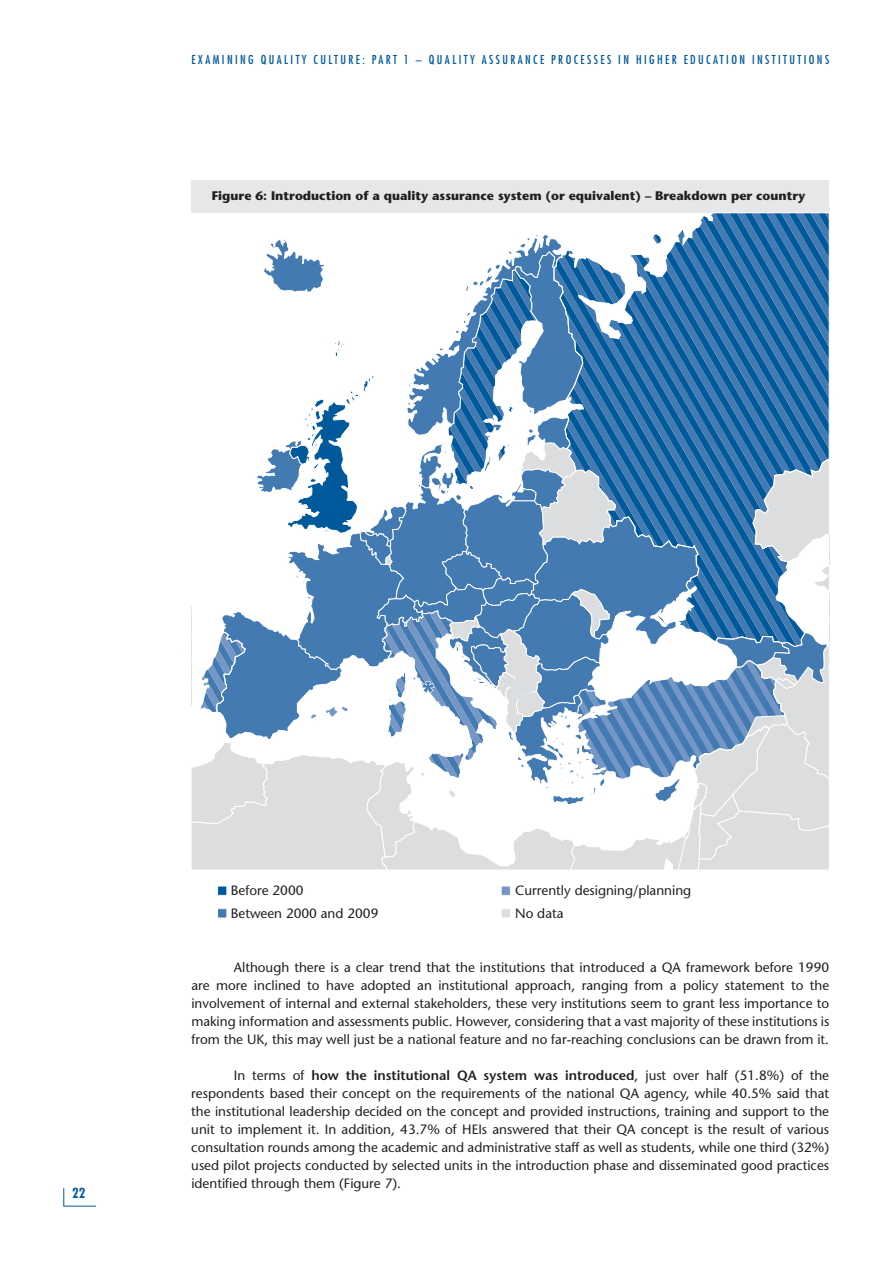
<style>
.page{position:relative;width:893px;height:1263px;background:#fff}
.page>*{position:absolute;margin:0;border:0;box-sizing:border-box;transform-origin:0 0}
.t1{font:13.5px/18px "Stone Sans";color:#231f20;text-align:justify}
.t2{font:700 condensed 13.5px "Futura Std";color:#00599b}
.t3{font:700 12.45px "Stone Sans";color:#231f20}
.t4{font:condensed 12px "Futura Std";letter-spacing:.2em;color:#00599b}
.s1{font-weight:600}
</style>
<div class="page">
<svg style="left:63px;top:1188px;width:33px;height:19px"></svg>
<div style="left:218px;top:886px;width:9px;height:9px;background:#00599b"></div>
<div style="left:217px;top:886px;width:10px;height:10px;border:1px solid #fff"></div>
<svg style="left:191px;top:180px;width:638px;height:690px"></svg>
<div style="left:218px;top:909px;width:9px;height:9px;background:#437ab2"></div>
<div style="left:217px;top:908px;width:10px;height:10px;border:1px solid #fff"></div>
<div style="left:501px;top:886px;width:9px;height:9px;background:#7497c5"></div>
<div style="left:501px;top:886px;width:10px;height:10px;border:1px solid #fff"></div>
<div style="left:501px;top:909px;width:9px;height:9px;background:#dcdddf"></div>
<div style="left:501px;top:908px;width:10px;height:10px;border:1px solid #fff"></div>
<p class="t4" style="left:191px;top:52px;width:639px">EXAMINING QUALITY CULTURE: PART 1 – QUALITY ASSURANCE PROCESSES IN HIGHER EDUCATION INSTITUTIONS</p>
<p class="t3" style="left:212px;top:188px;width:595px">Figure 6: Introduction of a quality assurance system (or equivalent) – Breakdown per country</p>
<p class="t2" style="left:72px;top:1185px;width:15px">22</p>
<p class="t1" style="left:231px;top:879px;width:149px;line-height:22.6px">Before 2000<br>Between 2000 and 2009</p>
<p class="t1" style="left:515px;top:882px;width:178px">Currently designing/planning</p>
<p class="t1" style="left:515px;top:904px;width:50px">No data</p>
<p class="t1" style="left:191px;top:958px;width:639px;text-indent:43px">Although there is a clear trend that the institutions that introduced a QA framework before 1990 are more inclined to have adopted an institutional approach, ranging from a policy statement to the involvement of internal and external stakeholders, these very institutions seem to grant less importance to making information and assessments public. However, considering that a vast majority of these institutions is from the UK, this may well just be a national feature and no far-reaching conclusions can be drawn from it.</p>
<p class="t1" style="left:191px;top:1066px;width:639px;text-indent:43px">In terms of <span class="s1">how the institutional QA system was introduced</span>, just over half (51.8%) of the respondents based their concept on the requirements of the national QA agency, while 40.5% said that the institutional leadership decided on the concept and provided instructions, training and support to the unit to implement it. In addition, 43.7% of HEIs answered that their QA concept is the result of various consultation rounds among the academic and administrative staff as well as students, while one third (32%) used pilot projects conducted by selected units in the introduction phase and disseminated good practices identified through them (Figure 7).</p>
</div>
